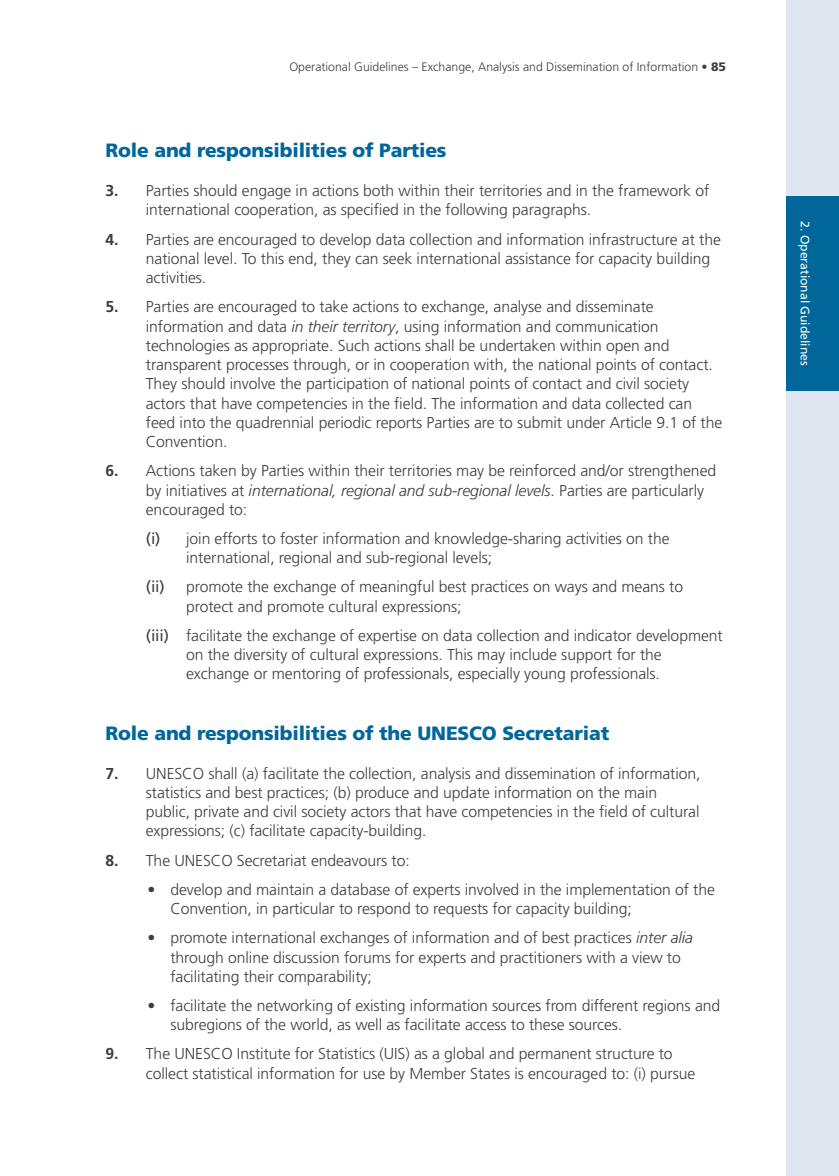
<style>
.page{position:relative;width:839px;height:1176px;background:#fff}
.page>*{position:absolute;margin:0;border:0;box-sizing:border-box;transform-origin:0 0}
.t1{font:900 19.25px "Frutiger LT Std";letter-spacing:-.01em;color:#01669a}
.t2{font:300 15.75px/19.2px "Frutiger LT Std";letter-spacing:-.005em;color:#3e3e3f}
.t3{font:300 12.25px "Frutiger LT Std";color:#3e3e3f}
.t4{font:12.25px "Frutiger LT Std";letter-spacing:-.005em;color:#fff}
.s1{font-weight:900}
.s2{font-weight:700}
.s3{font-style:italic}
.s4{font-weight:400}
</style>
<div class="page">
<div style="left:785px;top:0;width:53px;height:1175px;background:#e1e7f1"></div>
<div style="left:785px;top:196px;width:53px;height:194px;background:#01669a"></div>
<p class="t3" style="left:289px;top:59px;width:438px">Operational Guidelines – Exchange, Analysis and Dissemination of Information • <span class="s1">85</span></p>
<p class="t1" style="left:105px;top:139px;width:342px">Role and responsibilities of Parties</p>
<p class="t2" style="left:146px;top:181px;width:565px;text-indent:-40px"><span class="s2">3.</span> Parties should engage in actions both within their territories and in the framework of international cooperation, as specified in the following paragraphs.</p>
<p class="t2" style="left:146px;top:230px;width:576px;text-indent:-40px"><span class="s2">4.</span> Parties are encouraged to develop data collection and information infrastructure at the national level. To this end, they can seek international assistance for capacity building activities.</p>
<p class="t2" style="left:146px;top:297px;width:577px;text-indent:-40px"><span class="s2">5.</span> Parties are encouraged to take actions to exchange, analyse and disseminate information and data <span class="s3">in their territory</span>, using information and communication technologies as appropriate. Such actions shall be undertaken within open and transparent processes through, or in cooperation with, the national points of contact.<br>They should involve the participation of national points of contact and civil society actors that have competencies in the field. The information and data collected can feed into the quadrennial periodic reports Parties are to submit under Article 9.1 of the Convention.</p>
<p class="t2" style="left:146px;top:461px;width:571px;text-indent:-40px"><span class="s2">6.</span> Actions taken by Parties within their territories may be reinforced and/or strengthened by initiatives at <span class="s3">international, regional and sub-regional levels</span>. Parties are particularly encouraged to:</p>
<p class="t2" style="left:186px;top:529px;width:485px;text-indent:-40px"><span class="s4">(i)</span> join efforts to foster information and knowledge-sharing activities on the international, regional and sub-regional levels;</p>
<p class="t2" style="left:186px;top:577px;width:498px;text-indent:-40px"><span class="s4">(ii)</span> promote the exchange of meaningful best practices on ways and means to protect and promote cultural expressions;</p>
<p class="t2" style="left:186px;top:626px;width:538px;text-indent:-40px"><span class="s4">(iii)</span> facilitate the exchange of expertise on data collection and indicator development on the diversity of cultural expressions. This may include support for the exchange or mentoring of professionals, especially young professionals.</p>
<p class="t1" style="left:105px;top:721px;width:505px">Role and responsibilities of the UNESCO Secretariat</p>
<p class="t2" style="left:146px;top:763px;width:556px;text-indent:-40px"><span class="s2">7.</span> UNESCO shall (a) facilitate the collection, analysis and dissemination of information, statistics and best practices; (b) produce and update information on the main public, private and civil society actors that have competencies in the field of cultural expressions; (c) facilitate capacity-building.</p>
<p class="t2" style="left:105px;top:850px;width:306px"><span class="s2">8.</span> The UNESCO Secretariat endeavours to:</p>
<p class="t2" style="left:170px;top:880px;width:546px;text-indent:-23px">• develop and maintain a database of experts involved in the implementation of the<br>Convention, in particular to respond to requests for capacity building;</p>
<p class="t2" style="left:170px;top:928px;width:524px;text-indent:-23px">• promote international exchanges of information and of best practices <span class="s3">inter alia </span>through online discussion forums for experts and practitioners with a view to facilitating their comparability;</p>
<p class="t2" style="left:170px;top:996px;width:551px;text-indent:-23px">• facilitate the networking of existing information sources from different regions and subregions of the world, as well as facilitate access to these sources.</p>
<p class="t2" style="left:146px;top:1044px;width:551px;text-indent:-40px"><span class="s2">9.</span> The UNESCO Institute for Statistics (UIS) as a global and permanent structure to collect statistical information for use by Member States is encouraged to: (i) pursue</p>
<p class="t4" style="left:812px;top:221px;width:146px;rotate:90deg">2. Operational Guidelines</p>
</div>
